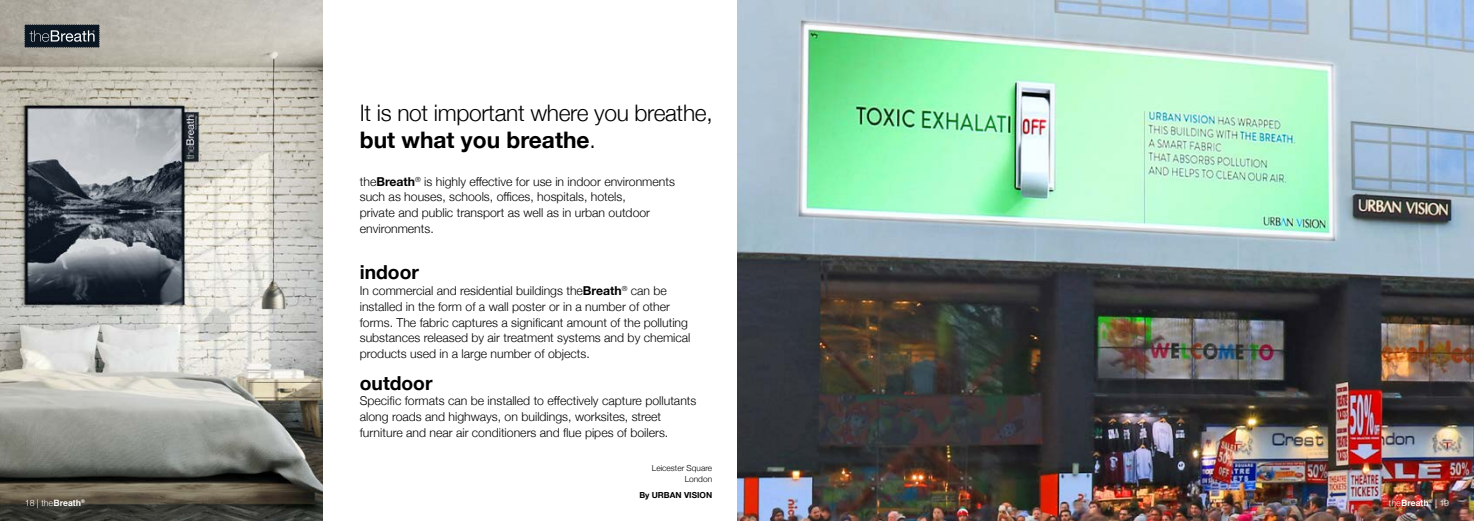
<style>
.page{position:relative;width:1474px;height:521px;background:#fff}
.page>*{position:absolute;margin:0;border:0;box-sizing:border-box;transform-origin:0 0}
.t1{font:300 22.75px/26.2px "Helvetica Neue";letter-spacing:-.015em;color:#000}
.t2{font:700 19.25px "Helvetica Neue";color:#000}
.t3{font:300 12.25px/15.8px "Helvetica Neue";color:#000}
.t4{font:300 8.75px "Helvetica";color:#fff}
.t5{font:300 8.31px/10.5px "Helvetica Neue";color:#000;text-align:right}
.t6{font:700 8.31px "Helvetica Neue";color:#000}
.t7{font:700 5.08px "Helvetica";color:#fff}
.s1{font-weight:700}
</style>
<div class="page">
<img style="left:0;top:0;width:322px;height:521px">
<img style="left:737px;top:0;width:736px;height:521px">
<svg style="left:25px;top:25px;width:74px;height:22px;background:#2b3540"></svg>
<p class="t4" style="left:25px;top:495px;width:58px">18 | the<span class="s1">Breath</span></p>
<p class="t7" style="left:81px;top:497px;width:5px">®</p>
<h1 class="t1" style="left:360px;top:98px;width:354px">It is not important where you breathe, <span class="s1">but what you breathe</span>.</h1>
<p class="t3" style="left:360px;top:172px;width:317px">the<span class="s1">Breath</span><sup>®</sup> is highly effective for use in indoor environments such as houses, schools, offices, hospitals, hotels,<br>private and public transport as well as in urban outdoor environments.</p>
<h2 class="t2" style="left:360px;top:257px;width:61px">indoor</h2>
<p class="t3" style="left:360px;top:282px;width:332px">In commercial and residential buildings the<span class="s1">Breath</span><sup>®</sup> can be installed in the form of a wall poster or in a number of other forms. The fabric captures a significant amount of the polluting substances released by air treatment systems and by chemical products used in a large number of objects.</p>
<h2 class="t2" style="left:360px;top:367px;width:74px">outdoor</h2>
<p class="t3" style="left:360px;top:392px;width:338px">Specific formats can be installed to effectively capture pollutants along roads and highways, on buildings, worksites, street furniture and near air conditioners and flue pipes of boilers.</p>
<p class="t5" style="left:652px;top:463px;width:62px">Leicester Square<br>London</p>
<p class="t6" style="left:639px;top:488px;width:74px">By URBAN VISION</p>
<p class="t4" style="left:1388px;top:495px;width:62px">the<span class="s1">Breath</span><sup>®</sup> | 19</p>
</div>
